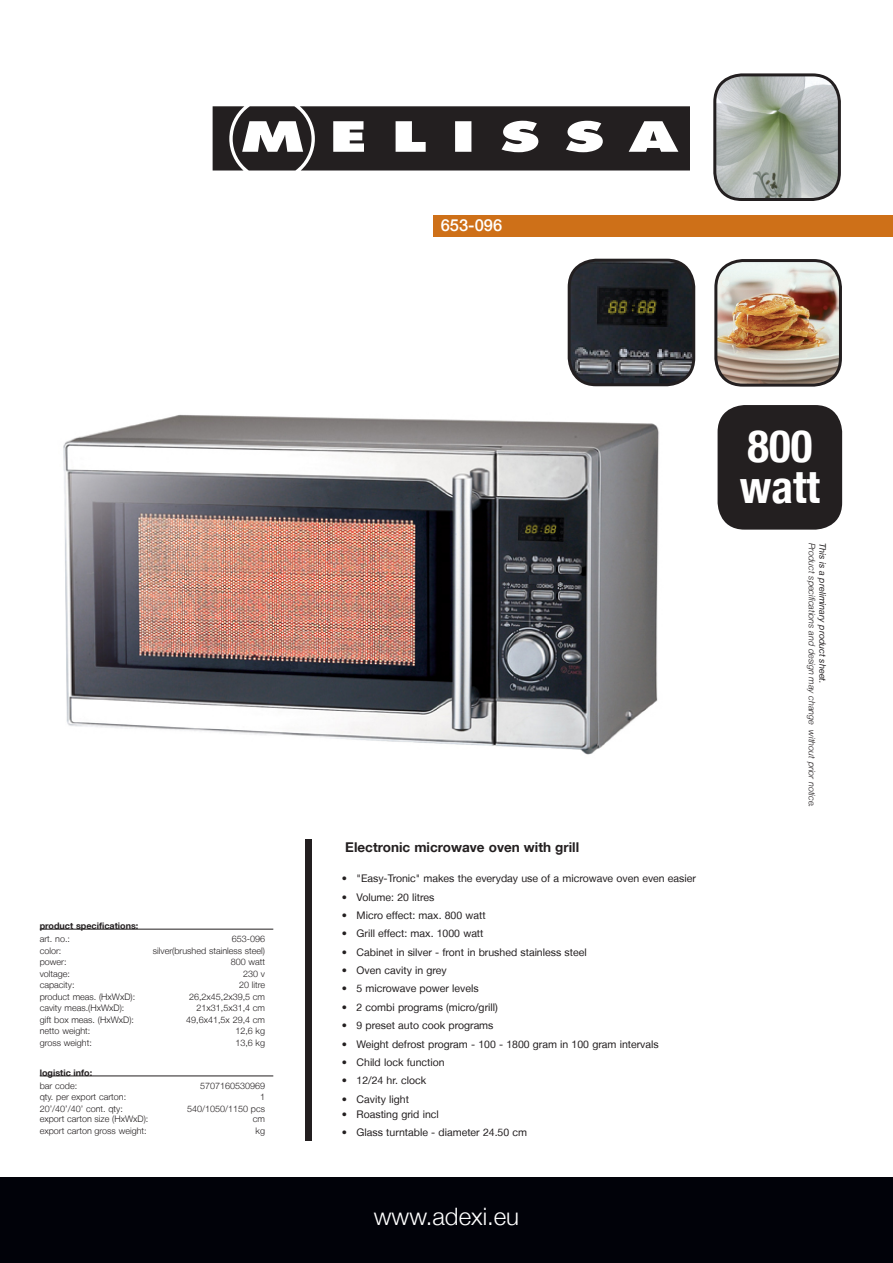
<style>
.page{position:relative;width:893px;height:1263px;background:#fff}
.page>*{position:absolute;margin:0;border:0;box-sizing:border-box;transform-origin:0 0}
.t1{font:700 condensed 45px/40.5px "Helvetica Neue LT";color:#fff}
.Normal{font:300 24px "Helvetica Neue LT";color:#fff}
.t2{font:500 16.5px "Helvetica Neue LT";color:#fff}
.Overskrift{font:700 13.5px "Helvetica Neue LT";color:#231f20}
.nybullet{font:10.5px "Helvetica Neue LT";color:#231f20}
.features{font:300 9px "Helvetica Neue LT";color:#231f20}
.brød_form{font:300 9px "Helvetica Neue LT";color:#231f20}
.Normal-2{font:italic 300 9px "Helvetica Neue LT";color:#231f20}
.fed_spec{font:700 9px "Helvetica Neue LT";color:#231f20}
.Normal-3{font:italic 9px "Helvetica Neue LT";letter-spacing:-.005em;color:#231f20}
</style>
<div class="page">
<img style="left:63px;top:365px;width:605px;height:390px">
<div style="left:0;top:1178px;width:893px;height:85px;background:#010209"></div>
<div style="left:434px;top:216px;width:459px;height:21px;background:#ce7018"></div>
<hr style="left:40px;top:929px;width:233px;height:1px;background:#231f20">
<hr style="left:40px;top:1075px;width:233px;height:1px;background:#231f20">
<svg style="left:213px;top:106px;width:477px;height:64px"></svg>
<img style="left:716px;top:75px;width:123px;height:124px;border-radius:27px">
<div style="left:713px;top:73px;width:128px;height:128px;border:3px solid #231f20;border-radius:27px"></div>
<div style="left:306px;top:840px;width:6px;height:301px;background:#231f20"></div>
<div style="left:718px;top:405px;width:124px;height:125px;background:#231f20;border-radius:27px"></div>
<img style="left:716px;top:261px;width:124px;height:124px;border-radius:27px">
<div style="left:714px;top:259px;width:128px;height:128px;border:3px solid #231f20;border-radius:27px"></div>
<img style="left:569px;top:260px;width:125px;height:125px;border-radius:27px">
<div style="left:568px;top:259px;width:127px;height:127px;border:3px solid #231f20;border-radius:27px"></div>
<p class="t2" style="left:441px;top:215px;width:63px">653-096</p>
<p class="fed_spec" style="left:40px;top:920px;width:100px">product specifications:</p>
<p class="features" style="left:40px;top:933px;width:32px">art. no.:</p>
<p class="features" style="left:232px;top:933px;width:35px">653-096</p>
<p class="features" style="left:40px;top:945px;width:23px">color:</p>
<p class="features" style="left:153px;top:945px;width:114px">silver(brushed stainless steel)</p>
<p class="features" style="left:40px;top:956px;width:28px">power:</p>
<p class="features" style="left:231px;top:956px;width:36px">800 watt</p>
<p class="features" style="left:40px;top:968px;width:32px">voltage:</p>
<p class="features" style="left:243px;top:968px;width:23px">230 v</p>
<p class="features" style="left:40px;top:979px;width:36px">capacity:</p>
<p class="features" style="left:239px;top:979px;width:28px">20 litre</p>
<p class="features" style="left:40px;top:991px;width:97px">product meas. (HxWxD):</p>
<p class="features" style="left:189px;top:991px;width:78px">26,2x45,2x39,5 cm</p>
<p class="features" style="left:40px;top:1003px;width:86px">cavity meas.(HxWxD):</p>
<p class="features" style="left:197px;top:1003px;width:70px">21x31,5x31,4 cm</p>
<p class="features" style="left:40px;top:1014px;width:96px">gift box meas. (HxWxD):</p>
<p class="features" style="left:186px;top:1014px;width:80px">49,6x41,5x 29,4 cm</p>
<p class="features" style="left:40px;top:1026px;width:52px">netto weight:</p>
<p class="features" style="left:235px;top:1026px;width:31px">12,6 kg</p>
<p class="features" style="left:40px;top:1037px;width:54px">gross weight:</p>
<p class="features" style="left:235px;top:1037px;width:31px">13,6 kg</p>
<p class="fed_spec" style="left:40px;top:1067px;width:54px">logistic info:</p>
<p class="brød_form" style="left:40px;top:1080px;width:39px">bar code:</p>
<p class="brød_form" style="left:200px;top:1080px;width:67px">5707160530969</p>
<p class="brød_form" style="left:40px;top:1092px;width:88px">qty. per export carton:</p>
<p class="brød_form" style="left:260px;top:1092px;width:7px">1</p>
<p class="brød_form" style="left:40px;top:1103px;width:85px">20’/40’/40’ cont. qty:</p>
<p class="brød_form" style="left:187px;top:1103px;width:79px">540/1050/1150 pcs</p>
<p class="brød_form" style="left:40px;top:1113px;width:110px">export carton size (HxWxD):</p>
<p class="brød_form" style="left:253px;top:1113px;width:14px">cm</p>
<p class="brød_form" style="left:40px;top:1125px;width:108px">export carton gross weight:</p>
<p class="brød_form" style="left:256px;top:1125px;width:11px">kg</p>
<p class="Overskrift" style="left:345px;top:839px;width:235px">Electronic microwave oven with grill</p>
<p class="nybullet" style="left:342px;top:872px;width:356px">• "Easy-Tronic" makes the everyday use of a microwave oven even easier</p>
<p class="nybullet" style="left:342px;top:890px;width:94px">• Volume: 20 litres</p>
<p class="nybullet" style="left:342px;top:909px;width:146px">• Micro effect: max. 800 watt</p>
<p class="nybullet" style="left:342px;top:927px;width:143px">• Grill effect: max. 1000 watt</p>
<p class="nybullet" style="left:342px;top:946px;width:246px">• Cabinet in silver - front in brushed stainless steel</p>
<p class="nybullet" style="left:342px;top:964px;width:107px">• Oven cavity in grey</p>
<p class="nybullet" style="left:342px;top:982px;width:138px">• 5 microwave power levels</p>
<p class="nybullet" style="left:342px;top:1001px;width:158px">• 2 combi programs (micro/grill)</p>
<p class="nybullet" style="left:342px;top:1019px;width:153px">• 9 preset auto cook programs</p>
<p class="nybullet" style="left:342px;top:1037px;width:319px">• Weight defrost program - 100 - 1800 gram in 100 gram intervals</p>
<p class="nybullet" style="left:342px;top:1056px;width:104px">• Child lock function</p>
<p class="nybullet" style="left:342px;top:1074px;width:86px">• 12/24 hr. clock</p>
<p class="nybullet" style="left:342px;top:1093px;width:69px">• Cavity light</p>
<p class="nybullet" style="left:342px;top:1108px;width:99px">• Roasting grid incl</p>
<p class="nybullet" style="left:342px;top:1126px;width:187px">• Glass turntable - diameter 24.50 cm</p>
<p class="Normal" style="left:374px;top:1201px;width:147px">www.adexi.eu</p>
<p class="t1" style="left:740px;top:425px;width:81px">800 watt</p>
<p class="Normal-2" style="left:817px;top:543px;width:267px;rotate:90deg">Product specifications and design may change without prior notice.</p>
<p class="Normal-3" style="left:828px;top:543px;width:143px;rotate:90deg">This is a preliminary product sheet.</p>
</div>
